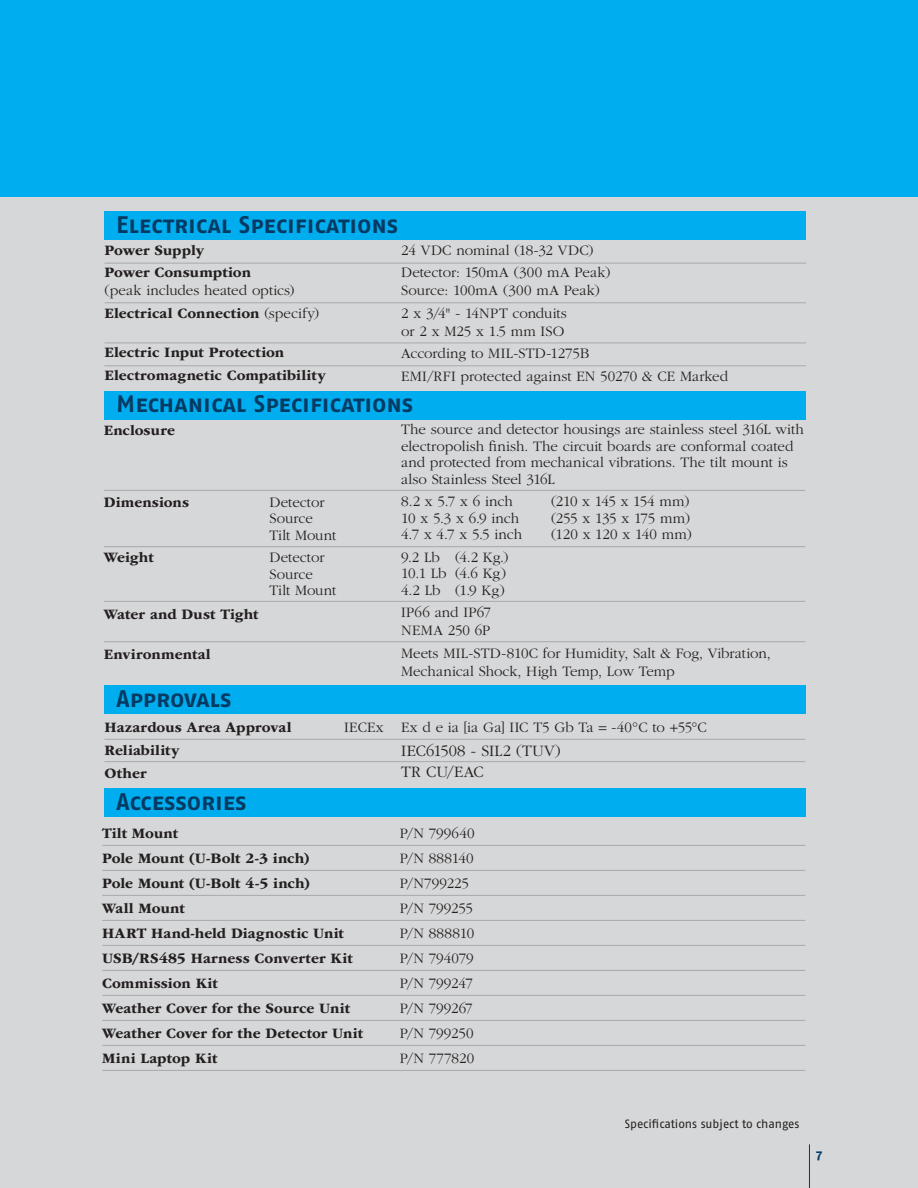
<style>
.page{position:relative;width:918px;height:1188px;background:#fff}
.page>*{position:absolute;margin:0;border:0;box-sizing:border-box;transform-origin:0 0}
.t1{font:24px "Fago No Bold Caps";letter-spacing:-.005em;color:#053a63}
.t2{font:300 16.5px/20.7px "ITC Garamond Std";letter-spacing:.01em;color:#231f20}
.t3{font:300 15px/16.5px "ITC Garamond Std";color:#231f20}
.t4{font:700 15px/22.5px "ITC Garamond Std";letter-spacing:.005em;color:#231f20}
.t5{font:300 15px "ITC Garamond Std";letter-spacing:-.035em;color:#231f20}
.t6{font:300 15px "ITC Garamond Std";letter-spacing:-.025em;color:#231f20}
.t7{font:13.5px "Fago No Bold Caps";color:#053a63}
.t8{font:12px "Fago No";letter-spacing:-.005em;color:#231f20}
.s1{font-weight:700}
</style>
<div class="page">
<div style="left:0;top:0;width:918px;height:198px;background:#00aeef"></div>
<div style="left:0;top:198px;width:918px;height:990px;background:#d6d7d8"></div>
<div style="left:104px;top:212px;width:701px;height:28px;background:#00aeef"></div>
<hr style="left:104px;top:263px;width:702px;height:1px;background:#a8a9ad">
<hr style="left:104px;top:302px;width:702px;height:1px;background:#a8a9ad">
<hr style="left:104px;top:343px;width:702px;height:1px;background:#a8a9ad">
<hr style="left:104px;top:365px;width:702px;height:1px;background:#a8a9ad">
<div style="left:104px;top:685px;width:701px;height:29px;background:#00aeef"></div>
<hr style="left:104px;top:739px;width:701px;height:1px;background:#a8a9ad">
<hr style="left:104px;top:761px;width:701px;height:1px;background:#a8a9ad">
<div style="left:104px;top:788px;width:701px;height:28px;background:#00aeef"></div>
<hr style="left:102px;top:845px;width:703px;height:1px;background:#a8a9ad">
<hr style="left:102px;top:870px;width:703px;height:1px;background:#a8a9ad">
<hr style="left:102px;top:895px;width:703px;height:1px;background:#a8a9ad">
<hr style="left:102px;top:920px;width:703px;height:1px;background:#a8a9ad">
<hr style="left:102px;top:945px;width:703px;height:1px;background:#a8a9ad">
<hr style="left:102px;top:970px;width:703px;height:1px;background:#a8a9ad">
<hr style="left:102px;top:995px;width:703px;height:1px;background:#a8a9ad">
<hr style="left:102px;top:1020px;width:703px;height:1px;background:#a8a9ad">
<hr style="left:102px;top:1045px;width:703px;height:1px;background:#a8a9ad">
<hr style="left:102px;top:1070px;width:703px;height:1px;background:#a8a9ad">
<div style="left:104px;top:391px;width:701px;height:28px;background:#00aeef"></div>
<hr style="left:104px;top:490px;width:701px;height:1px;background:#a8a9ad">
<hr style="left:104px;top:546px;width:701px;height:1px;background:#a8a9ad">
<hr style="left:104px;top:601px;width:701px;height:1px;background:#a8a9ad">
<hr style="left:104px;top:641px;width:701px;height:1px;background:#a8a9ad">
<hr style="left:809px;top:1144px;width:1px;height:44px;background:#053a63">
<h1 class="t1" style="left:116px;top:211px;width:284px">Electrical Specifications</h1>
<p class="t4" style="left:104px;top:239px;width:148px">Power Supply<br>Power Consumption</p>
<p class="t3" style="left:104px;top:280px;width:216px;line-height:22.5px">(peak includes heated optics)<br><span class="s1">Electrical Connection</span> (specify)</p>
<p class="t4" style="left:104px;top:341px;width:223px">Electric Input Protection<br>Electromagnetic Compatibility</p>
<p class="t3" style="left:401px;top:239px;width:211px;line-height:22.5px">24 VDC nominal (18-32 VDC)<br>Detector: 150mA (300 mA Peak)</p>
<p class="t3" style="left:401px;top:280px;width:200px;line-height:22.5px">Source: 100mA (300 mA Peak)<br>2 x 3/4" - 14NPT conduits</p>
<p class="t3" style="left:401px;top:320px;width:328px;line-height:22.5px">or 2 x M25 x 1.5 mm ISO<br>According to MIL-STD-1275B<br>EMI/RFI protected against EN 50270 &amp; CE Marked</p>
<h1 class="t1" style="left:116px;top:390px;width:299px">Mechanical Specifications</h1>
<p class="t4" style="left:104px;top:419px;width:73px">Enclosure</p>
<p class="t4" style="left:104px;top:491px;width:87px">Dimensions</p>
<p class="t3" style="left:270px;top:494px;width:68px">Detector<br>Source<br>Tilt Mount</p>
<p class="t4" style="left:104px;top:546px;width:52px">Weight</p>
<p class="t3" style="left:270px;top:549px;width:68px">Detector<br>Source<br>Tilt Mount</p>
<p class="t4" style="left:104px;top:603px;width:156px">Water and Dust Tight</p>
<p class="t4" style="left:104px;top:643px;width:108px">Environmental</p>
<h1 class="t1" style="left:116px;top:684px;width:117px">Approvals</h1>
<p class="t4" style="left:104px;top:716px;width:189px">Hazardous Area Approval</p>
<p class="t3" style="left:344px;top:719px;width:41px">IECEx</p>
<p class="t4" style="left:104px;top:740px;width:76px">Reliability<br>Other</p>
<h1 class="t1" style="left:116px;top:787px;width:132px">Accessories</h1>
<p class="t3" style="left:401px;top:421px;width:404px">The source and detector housings are stainless steel 316L with electropolish finish. The circuit boards are conformal coated and protected from mechanical vibrations. The tilt mount is also Stainless Steel 316L</p>
<p class="t3" style="left:401px;top:493px;width:113px">8.2 x 5.7 x 6 inch</p>
<p class="t5" style="left:551px;top:493px;width:140px">(210 x 145 x 154 mm)</p>
<p class="t3" style="left:401px;top:510px;width:119px">10 x 5.3 x 6.9 inch</p>
<p class="t6" style="left:551px;top:510px;width:140px">(255 x 135 x 175 mm)</p>
<p class="t3" style="left:401px;top:526px;width:122px">4.7 x 4.7 x 5.5 inch</p>
<p class="t3" style="left:551px;top:526px;width:142px">(120 x 120 x 140 mm)</p>
<p class="t3" style="left:401px;top:549px;width:109px">9.2 Lb (4.2 Kg.)<br>10.1 Lb (4.6 Kg)<br>4.2 Lb (1.9 Kg)</p>
<p class="t3" style="left:401px;top:604px;width:91px;line-height:18px">IP66 and IP67<br>NEMA 250 6P</p>
<p class="t3" style="left:401px;top:644px;width:371px;line-height:18px">Meets MIL-STD-810C for Humidity, Salt &amp; Fog, Vibration,<br>Mechanical Shock, High Temp, Low Temp</p>
<p class="t3" style="left:401px;top:720px;width:307px">Ex d e ia [ia Ga] IIC T5 Gb Ta = -40°C to +55°C</p>
<p class="t2" style="left:401px;top:741px;width:161px">IEC61508 - SIL2 (TUV)<br>TR CU/EAC</p>
<p class="t4" style="left:102px;top:822px;width:78px">Tilt Mount</p>
<p class="t3" style="left:400px;top:825px;width:76px">P/N 799640</p>
<p class="t4" style="left:102px;top:847px;width:209px">Pole Mount (U-Bolt 2-3 inch)</p>
<p class="t3" style="left:400px;top:850px;width:75px">P/N 888140</p>
<p class="t4" style="left:102px;top:872px;width:209px">Pole Mount (U-Bolt 4-5 inch)</p>
<p class="t3" style="left:400px;top:875px;width:71px">P/N799225</p>
<p class="t4" style="left:102px;top:897px;width:84px">Wall Mount</p>
<p class="t3" style="left:400px;top:900px;width:75px">P/N 799255</p>
<p class="t4" style="left:102px;top:922px;width:243px">HART Hand-held Diagnostic Unit</p>
<p class="t3" style="left:400px;top:925px;width:76px">P/N 888810</p>
<p class="t4" style="left:102px;top:947px;width:252px">USB/RS485 Harness Converter Kit</p>
<p class="t3" style="left:400px;top:950px;width:75px">P/N 794079</p>
<p class="t4" style="left:102px;top:972px;width:117px">Commission Kit</p>
<p class="t3" style="left:400px;top:975px;width:75px">P/N 799247</p>
<p class="t4" style="left:102px;top:997px;width:249px">Weather Cover for the Source Unit</p>
<p class="t3" style="left:400px;top:1000px;width:75px">P/N 799267</p>
<p class="t4" style="left:102px;top:1022px;width:262px">Weather Cover for the Detector Unit</p>
<p class="t3" style="left:400px;top:1025px;width:75px">P/N 799250</p>
<p class="t4" style="left:102px;top:1047px;width:117px">Mini Laptop Kit</p>
<p class="t3" style="left:400px;top:1050px;width:76px">P/N 777820</p>
<p class="t8" style="left:625px;top:1117px;width:176px">Specifications subject to changes</p>
<p class="t7" style="left:816px;top:1146px;width:8px">7</p>
</div>
